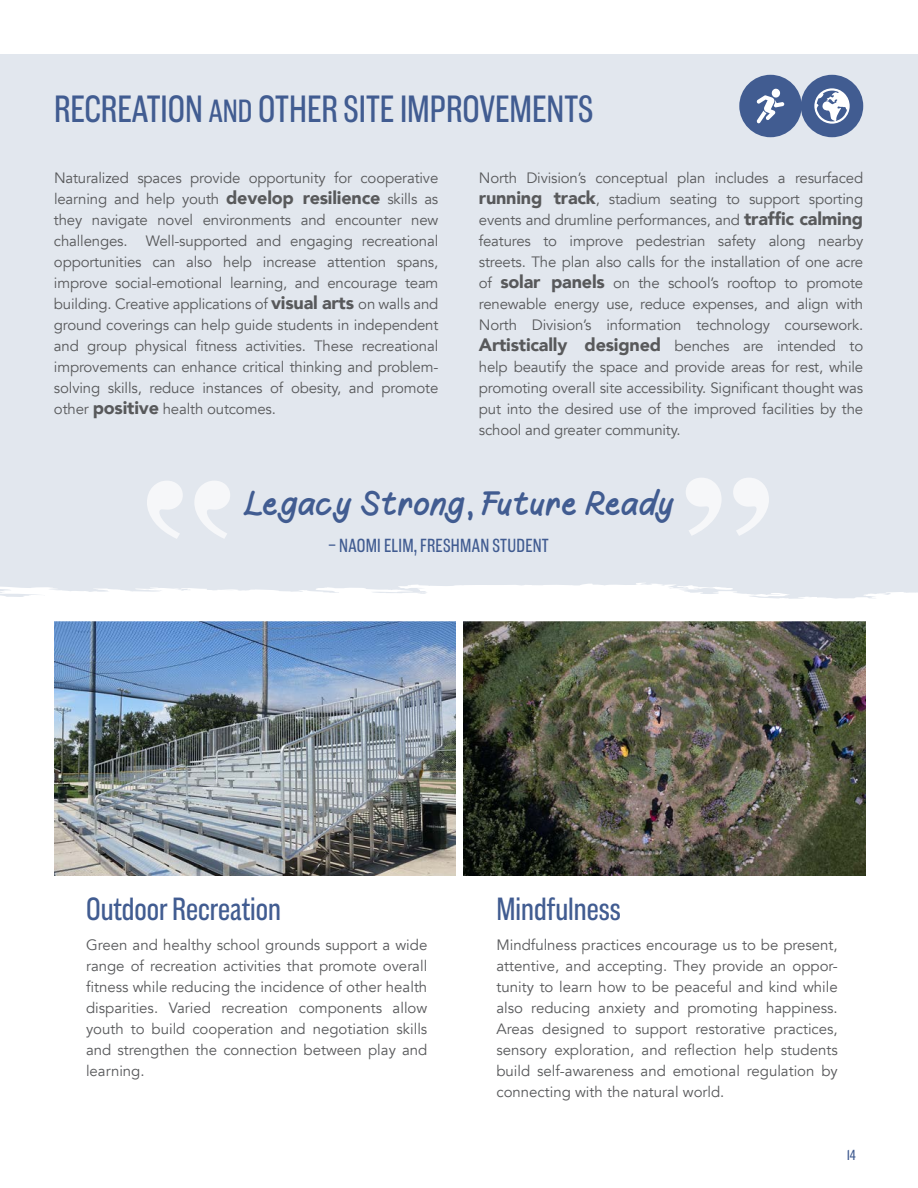
<style>
.page{position:relative;width:918px;height:1188px;background:#fff}
.page>*{position:absolute;margin:0;border:0;box-sizing:border-box;transform-origin:0 0}
.t1{font:39px "Americane Cond";color:#415c91}
.t2{font:33px "Americane Cond";color:#415c91}
.Numbers{font:33px "Lokananta";color:#415c91}
.t3{font:19.5px "Americane Cond";letter-spacing:.015em;color:#415c91}
.Numbers-2{font:900 18px "Avenir";letter-spacing:-.01em;color:#58595b}
.Numbers-3{font:15px/21px "Avenir";letter-spacing:-.01em;color:#58595b;text-align:justify}
.t4{font:15px "Americane Cond";color:#415c91}
.s1{font-style:inherit}
.s2{font-size:33px}
.s3{font-weight:900;font-size:18px}
.s4{font-weight:400;font-size:15px}
</style>
<div class="page">
<img style="left:54px;top:621px;width:402px;height:255px">
<div style="left:0;top:54px;width:918px;height:547px;background:#e2e7ee"></div>
<div style="left:739px;top:75px;width:63px;height:62px;background:#415c91;border-radius:50%"></div>
<div style="left:771px;top:88px;width:9px;height:10px;background:#fff;border-radius:4px"></div>
<svg style="left:756px;top:95px;width:28px;height:28px"></svg>
<div style="left:801px;top:75px;width:62px;height:62px;background:#415c91;border-radius:50%"></div>
<svg style="left:814px;top:88px;width:36px;height:36px"></svg>
<img style="left:463px;top:621px;width:402px;height:255px">
<svg style="left:0;top:583px;width:918px;height:18px"></svg>
<svg style="left:147px;top:481px;width:83px;height:58px"></svg>
<svg style="left:686px;top:478px;width:83px;height:58px"></svg>
<p class="t1" style="left:54px;top:85px;width:541px"><span class="s1">RECREATION</span> <span class="s2">AND</span> OTHER SITE IMPROVEMENTS</p>
<p class="Numbers-3" style="left:54px;top:167px;width:386px">Naturalized spaces provide opportunity for cooperative learning and help youth <span class="s3">develop resilience</span> skills as they navigate novel environments and encounter new challenges. Well-supported and engaging recreational opportunities can also help increase attention spans, improve social-emotional learning, and encourage team building. Creative applications of <span class="s3">visual arts</span> on walls and ground coverings can help guide students in independent and group physical fitness activities. These recreational improvements can enhance critical thinking and problem&shy;solving skills, reduce instances of obesity, and promote other <span class="s3">positive</span> health outcomes.</p>
<p class="Numbers-3" style="left:479px;top:167px;width:386px">North Division’s conceptual plan includes a resurfaced <span class="s3">running track</span>, stadium seating to support sporting events and drumline performances, and <span class="s3">traffic calming </span>features to improve pedestrian safety along nearby streets. The plan also calls for the installation of one acre of <span class="s3">solar panels</span> on the school’s rooftop to promote renewable energy use, reduce expenses, and align with North Division’s information technology coursework.</p>
<p class="Numbers-2" style="left:479px;top:329px;width:386px">Artistically designed <span class="s4">benches are intended to</span></p>
<p class="Numbers-3" style="left:479px;top:356px;width:386px">help beautify the space and provide areas for rest, while promoting overall site accessibility. Significant thought was put into the desired use of the improved facilities by the school and greater community.</p>
<p class="Numbers" style="left:246px;top:486px;width:431px">Legacy Strong, Future Ready</p>
<p class="t3" style="left:328px;top:533px;width:222px">– NAOMI ELIM, FRESHMAN STUDENT</p>
<p class="t2" style="left:86px;top:890px;width:196px">Outdoor Recreation</p>
<p class="Numbers-3" style="left:86px;top:935px;width:343px">Green and healthy school grounds support a wide range of recreation activities that promote overall fitness while reducing the incidence of other health disparities. Varied recreation components allow youth to build cooperation and negotiation skills and strengthen the connection between play and learning.</p>
<p class="t2" style="left:496px;top:890px;width:126px">Mindfulness</p>
<p class="Numbers-3" style="left:496px;top:935px;width:343px">Mindfulness practices encourage us to be present, attentive, and accepting. They provide an oppor&shy;tunity to learn how to be peaceful and kind while also reducing anxiety and promoting happiness.<br>Areas designed to support restorative practices, sensory exploration, and reflection help students build self-awareness and emotional regulation by connecting with the natural world.</p>
<p class="t4" style="left:847px;top:1146px;width:10px">14</p>
</div>
